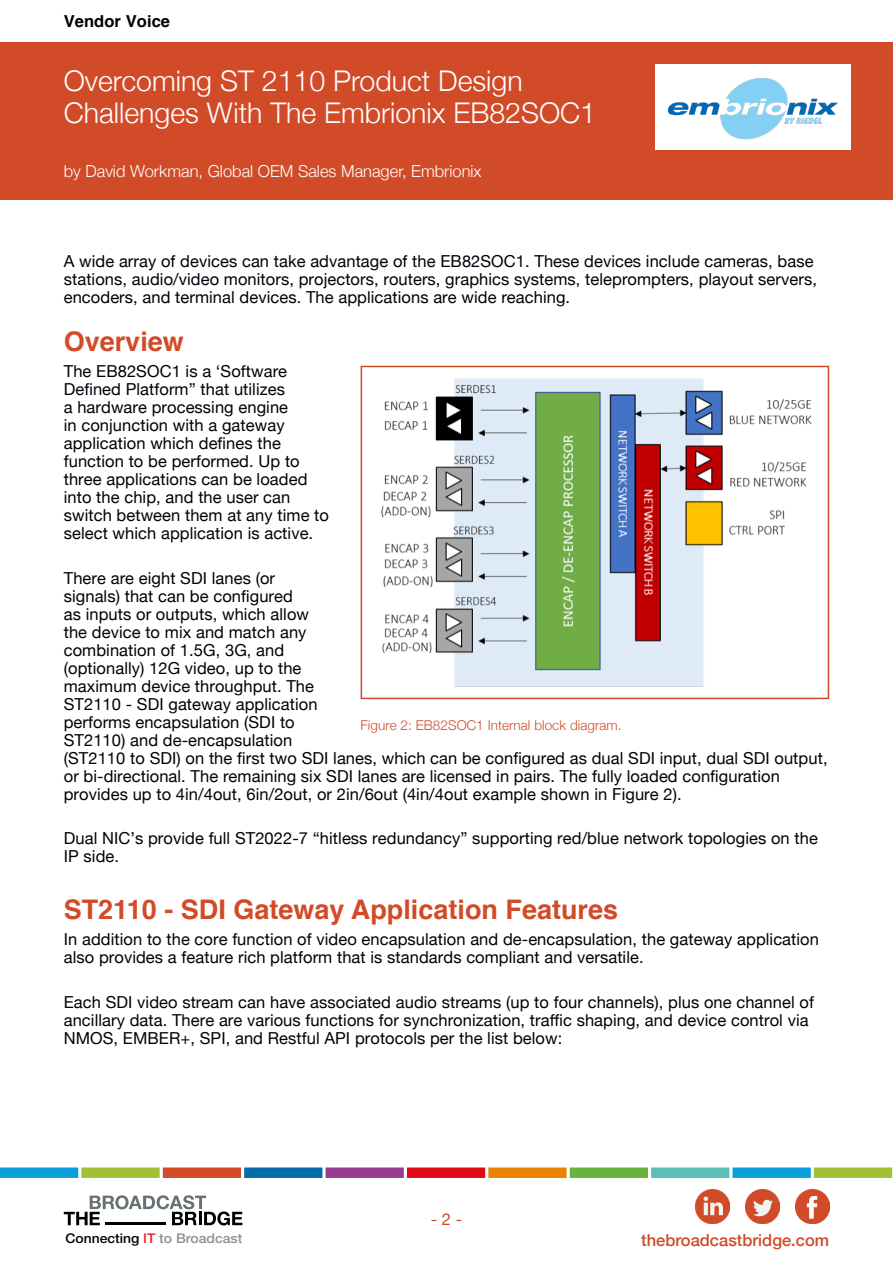
<style>
.page{position:relative;width:893px;height:1263px;background:#fff}
.page>*{position:absolute;margin:0;border:0;box-sizing:border-box;transform-origin:0 0}
.t1{font:300 28.5px/31.5px "Helvetica Neue";color:#fff}
.Column_Section_Title{font:700 27px "Helvetica";color:#d14b28}
.Column_Section_Sub{font:16.5px/18px "Helvetica Neue";letter-spacing:.005em;color:#00000a}
.t2{font:300 16.5px "Helvetica Neue";color:#fff}
.t3{font:500 16.5px "Helvetica Neue";color:#d14b28}
.t4{font:700 16.5px "Helvetica";letter-spacing:.005em;color:#000}
.t5{font:16.5px "Helvetica Neue";color:#d14b28}
.t6{font:300 13.5px "Helvetica Neue";letter-spacing:.005em;color:#d14b28}
.t7{font:500 13.35px "Helvetica Neue";color:#8e9091;scale:1.04 1}
.s1{color:#000001}
.s2{color:#ec1d25}
</style>
<div class="page">
<div style="left:0;top:43px;width:893px;height:157px;background:#d14b28"></div>
<div style="left:814px;top:1167px;width:78px;height:11px;background:#a3bf36"></div>
<div style="left:732px;top:1167px;width:79px;height:11px;background:#0c9eda"></div>
<div style="left:651px;top:1167px;width:78px;height:11px;background:#5bbeb9"></div>
<div style="left:570px;top:1167px;width:78px;height:11px;background:#66b43b"></div>
<div style="left:488px;top:1167px;width:79px;height:11px;background:#e98301"></div>
<div style="left:407px;top:1167px;width:78px;height:11px;background:#e30a18"></div>
<div style="left:326px;top:1167px;width:78px;height:11px;background:#953e8d"></div>
<div style="left:244px;top:1167px;width:78px;height:11px;background:#006caa"></div>
<div style="left:163px;top:1167px;width:78px;height:11px;background:#d14b28"></div>
<div style="left:81px;top:1167px;width:79px;height:11px;background:#a3bf36"></div>
<div style="left:0;top:1167px;width:78px;height:11px;background:#0c9eda"></div>
<svg style="left:64px;top:1195px;width:178px;height:30px"></svg>
<hr style="left:105px;top:1222px;width:61px;height:3px;background:#000001">
<div style="left:655px;top:65px;width:195px;height:85px;background:#fff"></div>
<img style="left:695px;top:1190px;width:34px;height:34px">
<img style="left:745px;top:1190px;width:34px;height:34px">
<img style="left:795px;top:1190px;width:34px;height:34px">
<img style="left:667px;top:78px;width:171px;height:62px">
<img style="left:381px;top:378px;width:431px;height:309px">
<div style="left:361px;top:366px;width:468px;height:333px;border:2px solid #d14b28"></div>
<p class="t4" style="left:64px;top:8px;width:108px">Vendor Voice</p>
<h1 class="t1" style="left:64px;top:63px;width:534px">Overcoming ST 2110 Product Design<br>Challenges With The Embrionix EB82SOC1</h1>
<p class="t2" style="left:64px;top:158px;width:419px">by David Workman, Global OEM Sales Manager, Embrionix</p>
<p class="Column_Section_Sub" style="left:64px;top:253px;width:755px">A wide array of devices can take advantage of the EB82SOC1. These devices include cameras, base stations, audio/video monitors, projectors, routers, graphics systems, teleprompters, playout servers, encoders, and terminal devices. The applications are wide reaching.</p>
<p class="Column_Section_Title" style="left:64px;top:319px;width:122px">Overview</p>
<p class="Column_Section_Sub" style="left:64px;top:363px;width:267px">The EB82SOC1 is a ‘Software<br>Defined Platform” that utilizes<br>a hardware processing engine<br>in conjunction with a gateway application which defines the function to be performed. Up to three applications can be loaded into the chip, and the user can switch between them at any time to select which application is active.</p>
<p class="Column_Section_Sub" style="left:64px;top:570px;width:765px">There are eight SDI lanes (or<br>signals) that can be configured<br>as inputs or outputs, which allow<br>the device to mix and match any<br>combination of 1.5G, 3G, and<br>(optionally) 12G video, up to the<br>maximum device throughput. The<br>ST2110 - SDI gateway application<br>performs encapsulation (SDI to<br>ST2110) and de-encapsulation<br>(ST2110 to SDI) on the first two SDI lanes, which can be configured as dual SDI input, dual SDI output, or bi-directional. The remaining six SDI lanes are licensed in pairs. The fully loaded configuration provides up to 4in/4out, 6in/2out, or 2in/6out (4in/4out example shown in Figure 2).</p>
<p class="Column_Section_Sub" style="left:64px;top:830px;width:756px">Dual NIC’s provide full ST2022-7 “hitless redundancy” supporting red/blue network topologies on the<br>IP side.</p>
<p class="Column_Section_Title" style="left:64px;top:887px;width:556px">ST2110 - SDI Gateway Application Features</p>
<p class="Column_Section_Sub" style="left:64px;top:931px;width:757px">In addition to the core function of video encapsulation and de-encapsulation, the gateway application also provides a feature rich platform that is standards compliant and versatile.</p>
<p class="Column_Section_Sub" style="left:64px;top:994px;width:752px">Each SDI video stream can have associated audio streams (up to four channels), plus one channel of ancillary data. There are various functions for synchronization, traffic shaping, and device control via<br>NMOS, EMBER+, SPI, and Restful API protocols per the list below:</p>
<p class="t6" style="left:361px;top:714px;width:262px">Figure 2: EB82SOC1 Internal block diagram.</p>
<p class="t5" style="left:431px;top:1207px;width:33px">- 2 -</p>
<p class="t7" style="left:65px;top:1230px;width:172px"><span class="s1">Connecting</span> <span class="s2">IT</span> to Broadcast</p>
<p class="t3" style="left:641px;top:1227px;width:189px">thebroadcastbridge.com</p>
</div>
